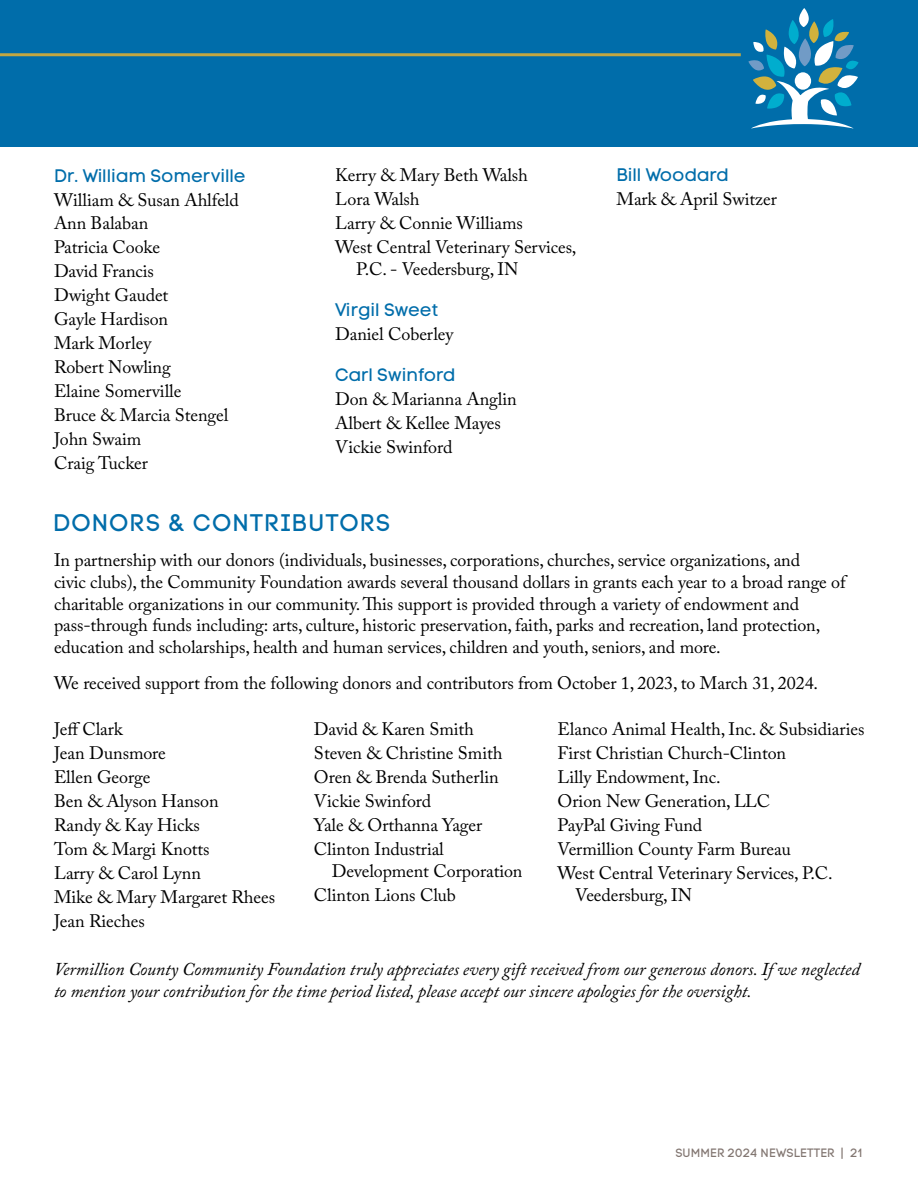
<style>
.page{position:relative;width:918px;height:1188px;background:#fff}
.page>*{position:absolute;margin:0;border:0;box-sizing:border-box;transform-origin:0 0}
.t1{font:24px "Code Pro";letter-spacing:.06em;color:#006daa}
.t2{font:18px/21.6px "Adobe Caslon Pro";letter-spacing:-.005em;color:#000}
.t3{font:italic 18px/22.5px "Adobe Caslon Pro";letter-spacing:-.005em;color:#000}
.t4{font:18px "Code Pro LC";letter-spacing:-.005em;color:#006daa}
.t5{font:12px "Code Pro LC";letter-spacing:.01em;color:#827671}
</style>
<div class="page">
<div style="left:0;top:0;width:918px;height:147px;background:#006daa"></div>
<hr style="left:0;top:53px;width:741px;height:3px;background:#c1a742">
<svg style="left:748px;top:8px;width:111px;height:120px"></svg>
<p class="t4" style="left:54px;top:165px;width:193px">Dr. William Somerville</p>
<p class="t2" style="left:54px;top:188px;width:186px">William &amp; Susan Ahlfeld</p>
<p class="t2" style="left:54px;top:212px;width:96px">Ann Balaban</p>
<p class="t2" style="left:54px;top:236px;width:108px">Patricia Cooke</p>
<p class="t2" style="left:54px;top:260px;width:102px">David Francis</p>
<p class="t2" style="left:54px;top:284px;width:116px">Dwight Gaudet</p>
<p class="t2" style="left:54px;top:308px;width:116px">Gayle Hardison</p>
<p class="t2" style="left:54px;top:332px;width:99px">Mark Morley</p>
<p class="t2" style="left:54px;top:356px;width:118px">Robert Nowling</p>
<p class="t2" style="left:54px;top:380px;width:129px">Elaine Somerville</p>
<p class="t2" style="left:54px;top:404px;width:176px">Bruce &amp; Marcia Stengel</p>
<p class="t2" style="left:54px;top:428px;width:89px">John Swaim</p>
<p class="t2" style="left:54px;top:452px;width:95px">Craig Tucker</p>
<p class="t2" style="left:335px;top:164px;width:194px">Kerry &amp; Mary Beth Walsh</p>
<p class="t2" style="left:335px;top:188px;width:86px">Lora Walsh</p>
<p class="t2" style="left:335px;top:212px;width:189px">Larry &amp; Connie Williams</p>
<p class="t2" style="left:356px;top:236px;width:222px;text-indent:-21px">West Central Veterinary Services,<br>P.C. - Veedersburg, IN</p>
<p class="t4" style="left:335px;top:299px;width:104px">Virgil Sweet</p>
<p class="t2" style="left:335px;top:323px;width:120px">Daniel Coberley</p>
<p class="t4" style="left:335px;top:364px;width:122px">Carl Swinford</p>
<p class="t2" style="left:335px;top:388px;width:183px">Don &amp; Marianna Anglin</p>
<p class="t2" style="left:335px;top:412px;width:167px">Albert &amp; Kellee Mayes</p>
<p class="t2" style="left:335px;top:436px;width:119px">Vickie Swinford</p>
<p class="t4" style="left:616px;top:165px;width:114px">Bill Woodard</p>
<p class="t2" style="left:616px;top:188px;width:162px">Mark &amp; April Switzer</p>
<p class="t1" style="left:54px;top:510px;width:338px">DONORS &amp; CONTRIBUTORS</p>
<p class="t2" style="left:54px;top:549px;width:793px">In partnership with our donors (individuals, businesses, corporations, churches, service organizations, and<br>civic clubs), the Community Foundation awards several thousand dollars in grants each year to a broad range of charitable organizations in our community. This support is provided through a variety of endowment and pass-through funds including: arts, culture, historic preservation, faith, parks and recreation, land protection, education and scholarships, health and human services, children and youth, seniors, and more.</p>
<p class="t2" style="left:54px;top:672px;width:766px">We received support from the following donors and contributors from October 1, 2023, to March 31, 2024.</p>
<p class="t2" style="left:54px;top:718px;width:70px">Jeff Clark</p>
<p class="t2" style="left:54px;top:742px;width:113px">Jean Dunsmore</p>
<p class="t2" style="left:54px;top:766px;width:98px">Ellen George</p>
<p class="t2" style="left:54px;top:790px;width:166px">Ben &amp; Alyson Hanson</p>
<p class="t2" style="left:54px;top:814px;width:147px">Randy &amp; Kay Hicks</p>
<p class="t2" style="left:54px;top:838px;width:157px">Tom &amp; Margi Knotts</p>
<p class="t2" style="left:54px;top:862px;width:148px">Larry &amp; Carol Lynn</p>
<p class="t2" style="left:54px;top:886px;width:223px">Mike &amp; Mary Margaret Rhees</p>
<p class="t2" style="left:54px;top:910px;width:92px">Jean Rieches</p>
<p class="t3" style="left:54px;top:958px;width:807px">Vermillion County Community Foundation truly appreciates every gift received from our generous donors. If we neglected to mention your contribution for the time period listed, please accept our sincere apologies for the oversight.</p>
<p class="t2" style="left:558px;top:718px;width:308px">Elanco Animal Health, Inc. &amp; Subsidiaries</p>
<p class="t2" style="left:558px;top:742px;width:230px">First Christian Church-Clinton</p>
<p class="t2" style="left:558px;top:766px;width:165px">Lilly Endowment, Inc.</p>
<p class="t2" style="left:558px;top:790px;width:214px">Orion New Generation, LLC</p>
<p class="t2" style="left:558px;top:814px;width:146px">PayPal Giving Fund</p>
<p class="t2" style="left:558px;top:838px;width:235px">Vermillion County Farm Bureau</p>
<p class="t2" style="left:558px;top:862px;width:277px">West Central Veterinary Services, P.C.</p>
<p class="t2" style="left:575px;top:884px;width:118px">Veedersburg, IN</p>
<p class="t2" style="left:314px;top:718px;width:162px">David &amp; Karen Smith</p>
<p class="t2" style="left:314px;top:742px;width:190px">Steven &amp; Christine Smith</p>
<p class="t2" style="left:314px;top:766px;width:186px">Oren &amp; Brenda Sutherlin</p>
<p class="t2" style="left:314px;top:790px;width:119px">Vickie Swinford</p>
<p class="t2" style="left:314px;top:814px;width:170px">Yale &amp; Orthanna Yager</p>
<p class="t2" style="left:332px;top:838px;width:192px;text-indent:-18px">Clinton Industrial<br>Development Corporation</p>
<p class="t2" style="left:314px;top:884px;width:144px">Clinton Lions Club</p>
<p class="t5" style="left:675px;top:1145px;width:189px">SUMMER 2024 NEWSLETTER | 21</p>
</div>
